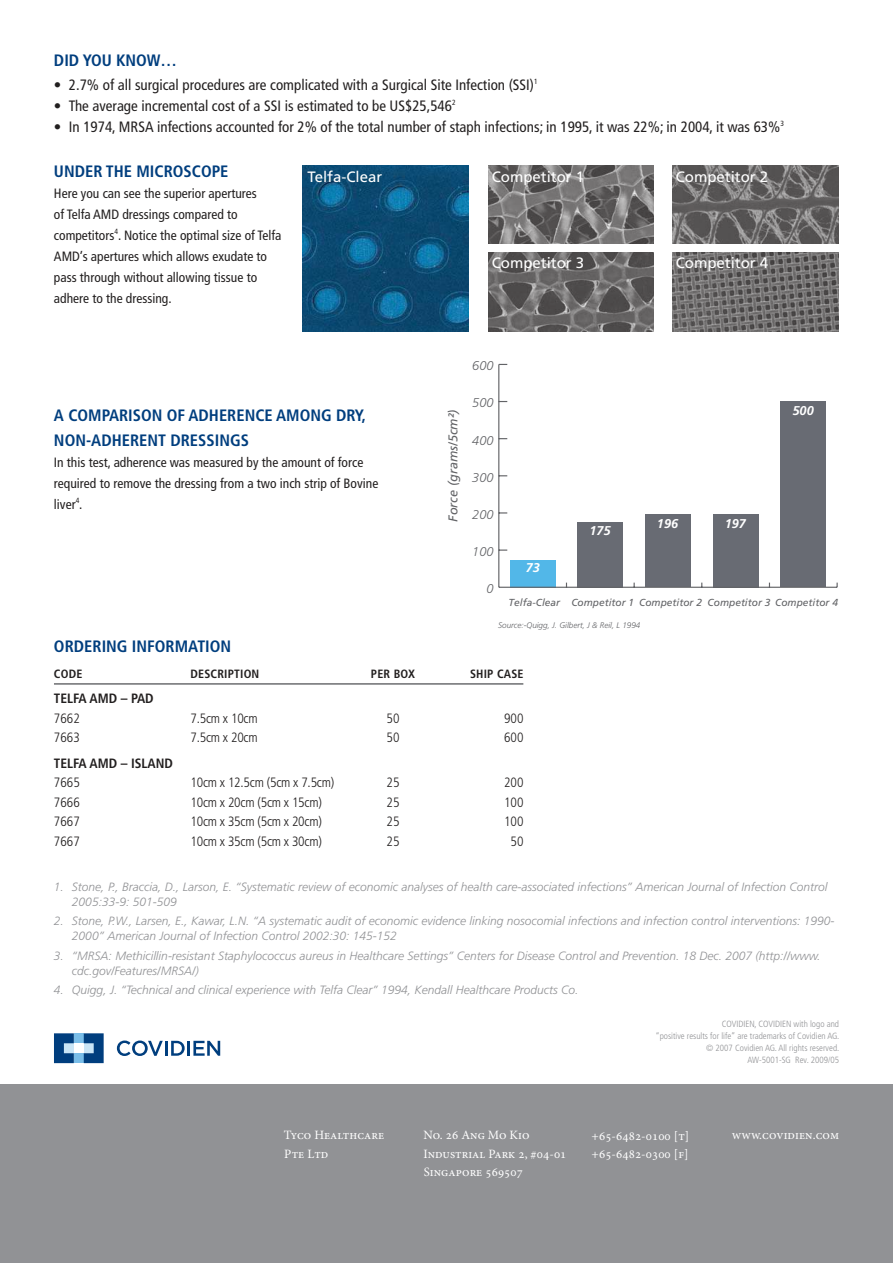
<style>
.page{position:relative;width:893px;height:1263px;background:#fff}
.page>*{position:absolute;margin:0;border:0;box-sizing:border-box;transform-origin:0 0}
.t1{font:700 condensed 16.5px/25.5px "Frutiger";color:#003e7e}
.t2{font:condensed 15px "Frutiger";color:#221f1f}
.t3{font:15px "Frutiger";color:#fff}
.t4{font:condensed 13.5px/21px "Frutiger";color:#221f1f}
.t5{font:300 condensed 13.5px "Frutiger LT Std";letter-spacing:-.015em;color:#221f1f}
.t6{font:700 condensed 13.5px "Frutiger";color:#221f1f}
.t7{font:12.75px/18px "Minion Pro";letter-spacing:.005em;color:#fff}
.t8{font:italic 300 12.75px "Frutiger";color:#626366}
.t9{font:italic 12.75px "Frutiger";color:#626366}
.t10{font:italic 700 12.75px "Frutiger";color:#fff}
.t11{font:italic 300 12px/15px "Frutiger";color:#919295}
.t12{font:700 condensed 12px "Frutiger LT Std";letter-spacing:.015em;color:#221f1f}
.t13{font:italic 10.2px "Frutiger";color:#626366}
.t14{font:300 condensed 9px/12px "Frutiger";color:#919295;text-align:right}
.t15{font:italic 300 8.1px "Frutiger";color:#626366}
</style>
<div class="page">
<div style="left:0;top:1084px;width:893px;height:179px;background:#919295"></div>
<svg style="left:117px;top:1040px;width:46px;height:16px"></svg>
<hr style="left:165px;top:1041px;width:3px;height:15px;background:#003e7e">
<svg style="left:171px;top:1041px;width:14px;height:15px"></svg>
<hr style="left:187px;top:1041px;width:3px;height:15px;background:#003e7e">
<svg style="left:193px;top:1041px;width:27px;height:15px"></svg>
<div style="left:74px;top:1033px;width:10px;height:10px;background:#79bde8"></div>
<div style="left:74px;top:1053px;width:10px;height:10px;background:#79bde8"></div>
<svg style="left:54px;top:1033px;width:20px;height:30px"></svg>
<svg style="left:84px;top:1033px;width:20px;height:30px"></svg>
<div style="left:780px;top:401px;width:46px;height:186px;background:#686b73"></div>
<div style="left:713px;top:514px;width:45px;height:73px;background:#686b73"></div>
<div style="left:645px;top:514px;width:46px;height:73px;background:#686b73"></div>
<div style="left:577px;top:522px;width:46px;height:65px;background:#686b73"></div>
<div style="left:510px;top:560px;width:46px;height:27px;background:#52b7e8"></div>
<hr style="left:499px;top:587px;width:338px;height:1px;background:#626366">
<svg style="left:499px;top:549px;width:8px;height:2px"></svg>
<hr style="left:498px;top:364px;width:1px;height:223px;background:#626366">
<img style="left:488px;top:166px;width:166px;height:78px">
<img style="left:673px;top:166px;width:165px;height:78px">
<img style="left:488px;top:253px;width:166px;height:78px">
<img style="left:673px;top:253px;width:165px;height:78px">
<img style="left:303px;top:166px;width:165px;height:165px">
<hr style="left:54px;top:683px;width:469px;height:2px;background:#6c6e70">
<h1 class="t1" style="left:54px;top:49px;width:124px">DID YOU KNOW…</h1>
<p class="t2" style="left:54px;top:76px;width:485px">• 2.7% of all surgical procedures are complicated with a Surgical Site Infection (SSI)<sup>1</sup></p>
<p class="t2" style="left:54px;top:97px;width:403px">• The average incremental cost of a SSI is estimated to be US$25,546<sup>2</sup></p>
<p class="t2" style="left:54px;top:118px;width:731px">• In 1974, MRSA infections accounted for 2% of the total number of staph infections; in 1995, it was 22%; in 2004, it was 63%<sup>3</sup></p>
<h1 class="t1" style="left:54px;top:160px;width:176px">UNDER THE MICROSCOPE</h1>
<p class="t4" style="left:54px;top:184px;width:229px">Here you can see the superior apertures<br>of Telfa AMD dressings compared to competitors<sup>4</sup>. Notice the optimal size of Telfa AMD’s apertures which allows exudate to pass through without allowing tissue to adhere to the dressing.</p>
<p class="t3" style="left:308px;top:170px;width:76px">Telfa-Clear</p>
<p class="t3" style="left:492px;top:170px;width:94px">Competitor 1</p>
<p class="t3" style="left:676px;top:170px;width:94px">Competitor 2</p>
<p class="t3" style="left:492px;top:257px;width:94px">Competitor 3</p>
<p class="t3" style="left:676px;top:257px;width:94px">Competitor 4</p>
<h1 class="t1" style="left:54px;top:403px;width:313px">A COMPARISON OF ADHERENCE AMONG DRY,<br>NON-ADHERENT DRESSINGS</h1>
<p class="t4" style="left:54px;top:452px;width:326px">In this test, adherence was measured by the amount of force required to remove the dressing from a two inch strip of Bovine liver<sup>4</sup>.</p>
<p class="t9" style="left:448px;top:522px;width:114px;rotate:-90deg">Force (grams/5cm²)</p>
<p class="t8" style="left:472px;top:361px;width:23px">600</p>
<p class="t8" style="left:472px;top:398px;width:23px">500</p>
<p class="t8" style="left:472px;top:435px;width:23px">400</p>
<p class="t8" style="left:472px;top:472px;width:23px">300</p>
<p class="t8" style="left:472px;top:509px;width:23px">200</p>
<p class="t8" style="left:472px;top:546px;width:23px">100</p>
<p class="t8" style="left:486px;top:584px;width:9px">0</p>
<p class="t10" style="left:526px;top:561px;width:16px">73</p>
<p class="t10" style="left:589px;top:523px;width:23px">175</p>
<p class="t10" style="left:657px;top:516px;width:23px">196</p>
<p class="t10" style="left:725px;top:516px;width:23px">197</p>
<p class="t10" style="left:792px;top:403px;width:23px">500</p>
<p class="t13" style="left:509px;top:598px;width:331px">Telfa-Clear Competitor 1 Competitor 2 Competitor 3 Competitor 4</p>
<p class="t15" style="left:498px;top:621px;width:144px">Source:-Quigg, J. Gilbert, J &amp; Reil, L 1994</p>
<h1 class="t1" style="left:54px;top:635px;width:179px">ORDERING INFORMATION</h1>
<p class="t12" style="left:54px;top:666px;width:30px">CODE</p>
<p class="t12" style="left:190px;top:666px;width:70px">DESCRIPTION</p>
<p class="t12" style="left:371px;top:666px;width:45px">PER BOX</p>
<p class="t12" style="left:470px;top:666px;width:55px">SHIP CASE</p>
<p class="t6" style="left:54px;top:693px;width:101px">TELFA AMD – PAD</p>
<p class="t5" style="left:54px;top:712px;width:27px">7662</p>
<p class="t5" style="left:190px;top:712px;width:69px">7.5cm x 10cm</p>
<p class="t5" style="left:386px;top:712px;width:14px">50</p>
<p class="t5" style="left:504px;top:712px;width:21px">900</p>
<p class="t5" style="left:54px;top:732px;width:27px">7663</p>
<p class="t5" style="left:190px;top:732px;width:69px">7.5cm x 20cm</p>
<p class="t5" style="left:386px;top:732px;width:14px">50</p>
<p class="t5" style="left:504px;top:732px;width:21px">600</p>
<p class="t6" style="left:54px;top:757px;width:121px">TELFA AMD – ISLAND</p>
<p class="t5" style="left:54px;top:777px;width:27px">7665</p>
<p class="t5" style="left:190px;top:777px;width:145px">10cm x 12.5cm (5cm x 7.5cm)</p>
<p class="t5" style="left:386px;top:777px;width:14px">25</p>
<p class="t5" style="left:504px;top:777px;width:21px">200</p>
<p class="t5" style="left:54px;top:796px;width:27px">7666</p>
<p class="t5" style="left:190px;top:796px;width:133px">10cm x 20cm (5cm x 15cm)</p>
<p class="t5" style="left:386px;top:796px;width:14px">25</p>
<p class="t5" style="left:504px;top:796px;width:21px">100</p>
<p class="t5" style="left:54px;top:816px;width:27px">7667</p>
<p class="t5" style="left:190px;top:816px;width:133px">10cm x 35cm (5cm x 20cm)</p>
<p class="t5" style="left:386px;top:816px;width:14px">25</p>
<p class="t5" style="left:504px;top:816px;width:21px">100</p>
<p class="t5" style="left:54px;top:835px;width:27px">7667</p>
<p class="t5" style="left:190px;top:835px;width:133px">10cm x 35cm (5cm x 30cm)</p>
<p class="t5" style="left:386px;top:835px;width:14px">25</p>
<p class="t5" style="left:511px;top:835px;width:14px">50</p>
<p class="t11" style="left:72px;top:880px;width:757px;text-indent:-18px">1. Stone, P., Braccia, D., Larson, E. “Systematic review of economic analyses of health care-associated infections” American Journal of Infection Control<br>2005:33-9: 501-509</p>
<p class="t11" style="left:72px;top:914px;width:764px;text-indent:-18px">2. Stone, P.W., Larsen, E., Kawar, L.N. “A systematic audit of economic evidence linking nosocomial infections and infection control interventions: 1990-<br>2000” American Journal of Infection Control 2002:30: 145-152</p>
<p class="t11" style="left:72px;top:949px;width:750px;text-indent:-18px">3. “MRSA: Methicillin-resistant Staphylococcus aureus in Healthcare Settings” Centers for Disease Control and Prevention. 18 Dec. 2007 (http://www. cdc.gov/Features/MRSA/)</p>
<p class="t11" style="left:54px;top:983px;width:526px">4. Quigg, J. “Technical and clinical experience with Telfa Clear” 1994, Kendall Healthcare Products Co.</p>
<p class="t14" style="left:655px;top:1018px;width:185px">COVIDIEN, COVIDIEN with logo and<br>“positive results for life” are trademarks of Covidien AG. © 2007 Covidien AG. All rights reserved.<br>AW-5001-SG Rev. 2009/05</p>
<p class="t7" style="left:592px;top:1127px;width:99px">+65-6482-0100 [t] +65-6482-0300 [f]</p>
<p class="t7" style="left:284px;top:1126px;width:102px">Tyco Healthcare<br>Pte Ltd</p>
<p class="t7" style="left:423px;top:1126px;width:145px">No. 26 Ang Mo Kio<br>Industrial Park 2, #04-01<br>Singapore 569507</p>
<p class="t7" style="left:732px;top:1126px;width:109px">www.covidien.com</p>
</div>
